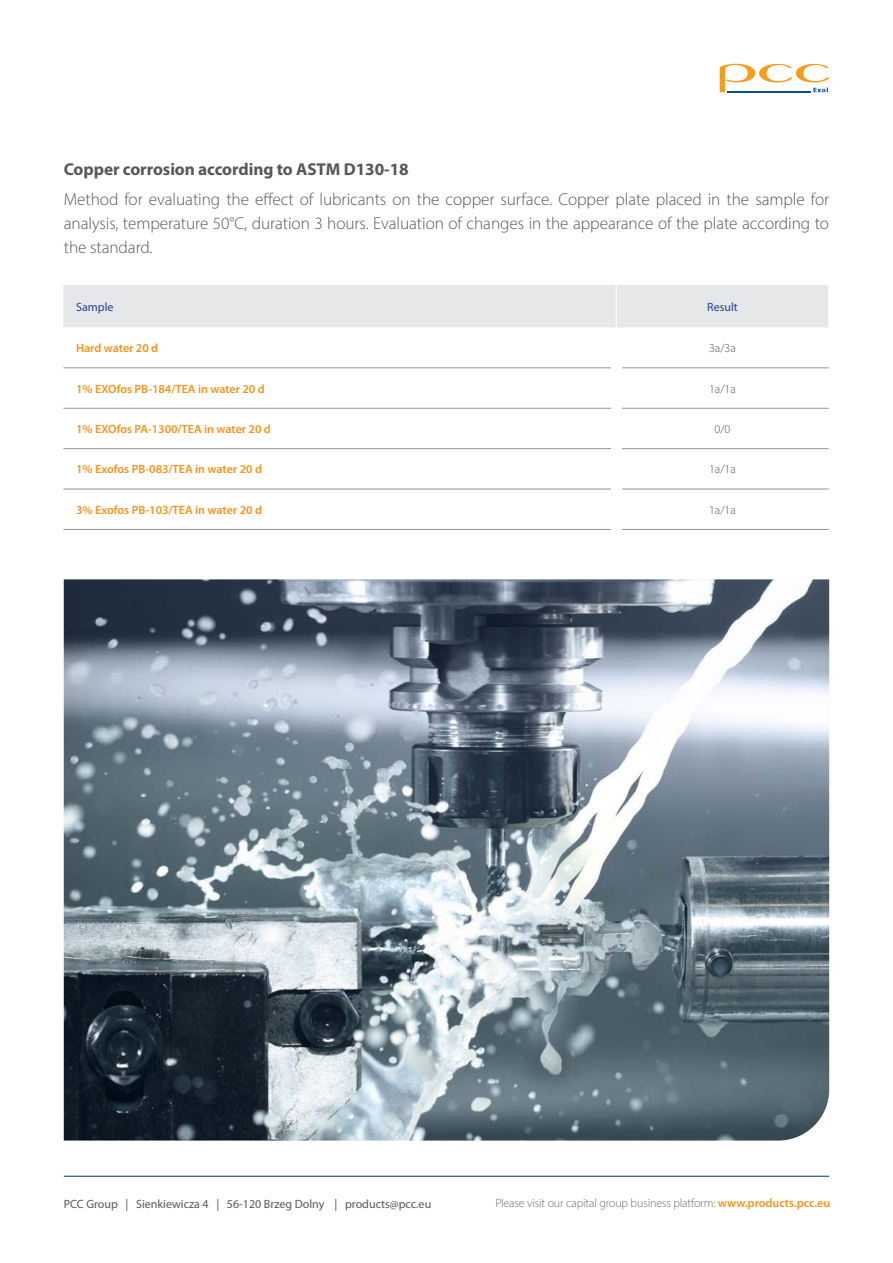
<style>
.page{position:relative;width:893px;height:1263px;background:#fff}
.page>*{position:absolute;margin:0;border:0;box-sizing:border-box;transform-origin:0 0}
.t1{font:300 17.25px/24px "Myriad Pro";letter-spacing:-.005em;color:#57585a;text-align:justify}
.t2{font:700 17.25px "Myriad Pro";letter-spacing:-.005em;color:#57585a}
.t3{font:600 12px "Myriad Pro";color:#f7931d}
.t4{font:300 12px "Myriad Pro";letter-spacing:-.01em;color:#6c6d70}
.t5{font:12px "Myriad Pro";color:#57585a}
.t6{font:300 12px "Myriad Pro";color:#57585a}
.t7{font:12px "Myriad Pro";color:#253f8e}
.s1{font-weight:600;color:#f7931d}
</style>
<div class="page">
<hr style="left:64px;top:1176px;width:765px;height:1px;background:#253f8e">
<img style="left:64px;top:579px;width:765px;height:561px">
<svg style="left:720px;top:64px;width:109px;height:28px"></svg>
<hr style="left:727px;top:91px;width:84px;height:1px;background:#0d4da1">
<div style="left:63px;top:285px;width:765px;height:42px;background:#e6e7e9"></div>
<hr style="left:63px;top:408px;width:553px;height:1px;background:#939598">
<hr style="left:616px;top:408px;width:213px;height:1px;background:#939598">
<hr style="left:63px;top:448px;width:553px;height:1px;background:#939598">
<hr style="left:616px;top:448px;width:213px;height:1px;background:#939598">
<hr style="left:63px;top:489px;width:553px;height:1px;background:#939598">
<hr style="left:616px;top:489px;width:213px;height:1px;background:#939598">
<hr style="left:63px;top:529px;width:553px;height:1px;background:#939598">
<hr style="left:616px;top:529px;width:213px;height:1px;background:#939598">
<hr style="left:63px;top:367px;width:553px;height:1px;background:#939598">
<hr style="left:616px;top:367px;width:213px;height:1px;background:#939598">
<hr style="left:616px;top:285px;width:1px;height:42px;background:#fff">
<div style="left:611px;top:338px;width:10px;height:225px;background:#fff"></div>
<p class="t2" style="left:64px;top:157px;width:346px">Copper corrosion according to ASTM D130-18</p>
<p class="t1" style="left:64px;top:187px;width:767px">Method for evaluating the effect of lubricants on the copper surface. Copper plate placed in the sample for analysis, temperature 50°C, duration 3 hours. Evaluation of changes in the appearance of the plate according to the standard.</p>
<p class="t7" style="left:76px;top:299px;width:39px">Sample</p>
<p class="t7" style="left:707px;top:299px;width:32px">Result</p>
<p class="t3" style="left:76px;top:340px;width:84px">Hard water 20 d</p>
<p class="t6" style="left:709px;top:341px;width:28px">3a/3a</p>
<p class="t3" style="left:76px;top:381px;width:190px">1% EXOfos PB-184/TEA in water 20 d</p>
<p class="t6" style="left:709px;top:381px;width:28px">1a/1a</p>
<p class="t3" style="left:76px;top:421px;width:196px">1% EXOfos PA-1300/TEA in water 20 d</p>
<p class="t6" style="left:715px;top:422px;width:17px">0/0</p>
<p class="t3" style="left:76px;top:462px;width:187px">1% Exofos PB-083/TEA in water 20 d</p>
<p class="t6" style="left:709px;top:462px;width:28px">1a/1a</p>
<p class="t3" style="left:76px;top:502px;width:187px">3% Exofos PB-103/TEA in water 20 d</p>
<p class="t6" style="left:709px;top:502px;width:28px">1a/1a</p>
<p class="t5" style="left:64px;top:1197px;width:369px">PCC Group | Sienkiewicza 4 | 56-120 Brzeg Dolny | products@pcc.eu</p>
<p class="t4" style="left:495px;top:1196px;width:336px">Please visit our capital group business platform: <span class="s1">www.products.pcc.eu</span></p>
</div>
